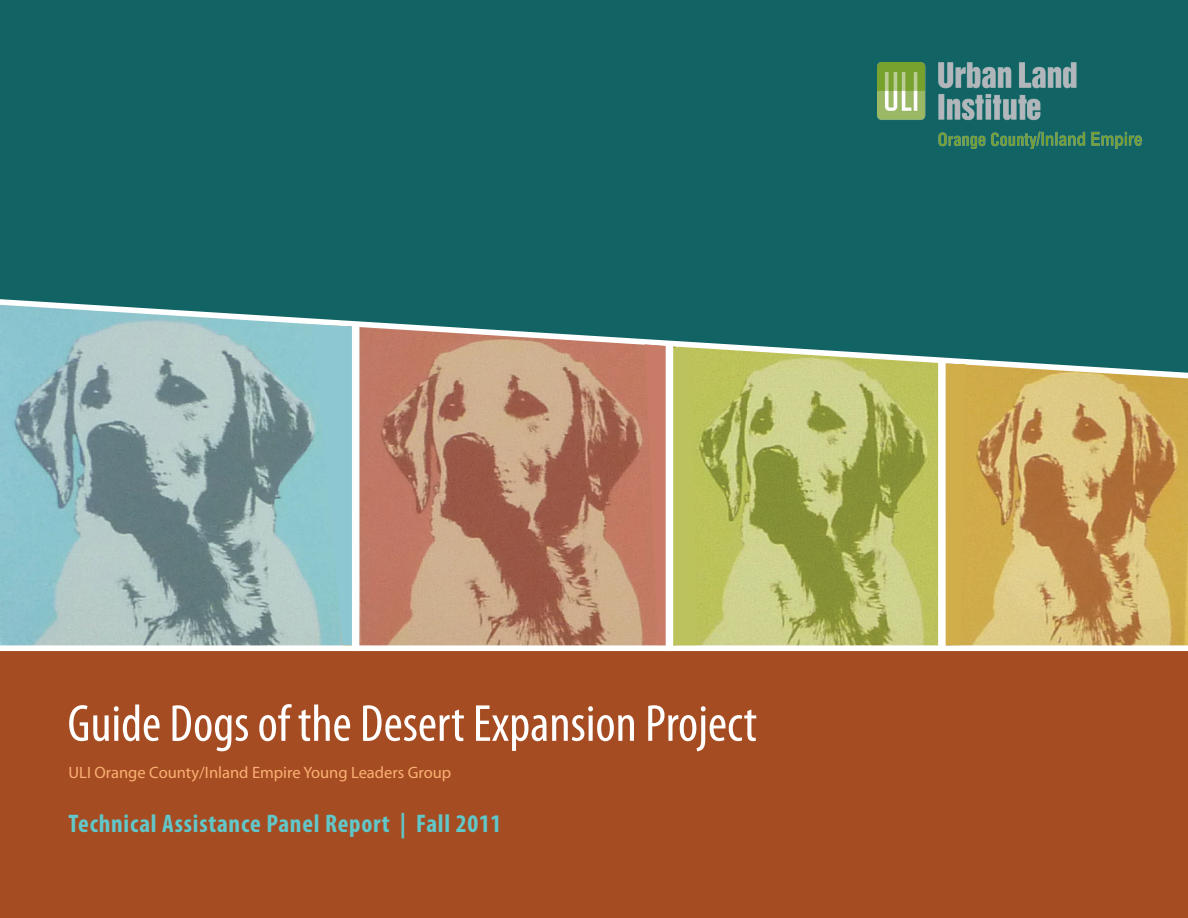
<style>
.page{position:relative;width:1188px;height:918px;background:#fff}
.page>*{position:absolute;margin:0;border:0;box-sizing:border-box;transform-origin:0 0}
.t1{font:condensed 52.5px "Myriad Pro";color:#fff}
.t2{font:700 condensed 25.5px "Myriad Pro";letter-spacing:.03em;color:#61c7c9}
.t3{font:16.5px "Myriad Pro";color:#fab173}
</style>
<div class="page">
<div style="left:0;top:652px;width:1188px;height:266px;background:#a64c23"></div>
<div style="left:0;top:0;width:1188px;height:645px;background:#126363"></div>
<img style="left:877px;top:63px;width:266px;height:85px">
<svg style="left:0;top:299px;width:1188px;height:353px;background:#9f9f7f"></svg>
<svg style="left:312px;top:325px;width:46px;height:320px;background:#8ec7cf"></svg>
<div style="left:352px;top:326px;width:7px;height:325px;background:#fff"></div>
<div style="left:946px;top:364px;width:19px;height:281px;background:#d2ae4b"></div>
<div style="left:938px;top:361px;width:8px;height:285px;background:#fff"></div>
<svg style="left:645px;top:344px;width:51px;height:301px;background:#c2a263"></svg>
<div style="left:666px;top:343px;width:7px;height:308px;background:#fff"></div>
<h1 class="t1" style="left:68px;top:692px;width:691px">Guide Dogs of the Desert Expansion Project</h1>
<p class="t3" style="left:69px;top:763px;width:384px">ULI Orange County/Inland Empire Young Leaders Group</p>
<h2 class="t2" style="left:69px;top:808px;width:434px">Technical Assistance Panel Report | Fall 2011</h2>
</div>
